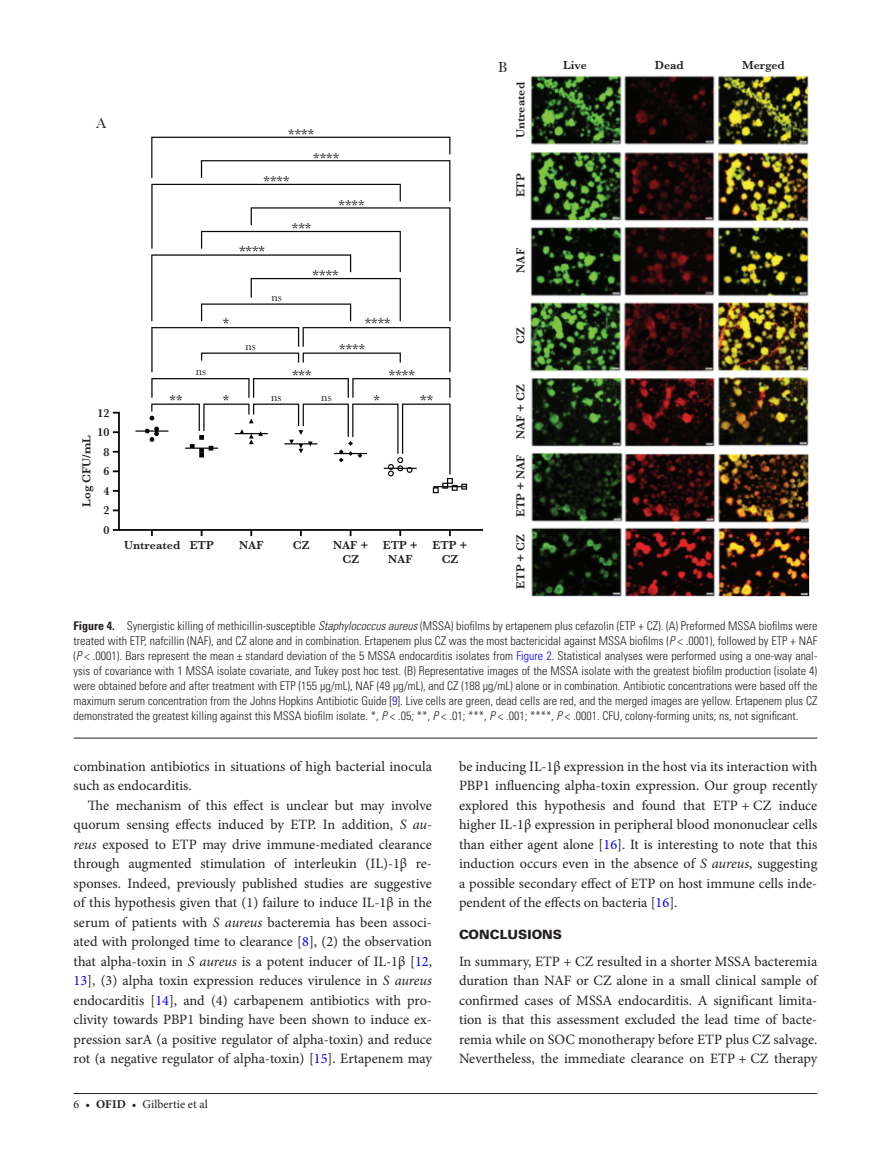
<style>
.page{position:relative;width:891px;height:1174px;background:#fff}
.page>*{position:absolute;margin:0;border:0;box-sizing:border-box;transform-origin:0 0}
.t1{font:15px "Baskerville MT Std";color:#231f20}
.TextInd{font:14.25px/19.5px "Minion Pro";color:#231f20;text-align:justify}
.Text{font:14.25px/19.5px "Minion Pro";color:#231f20;text-align:justify}
.HeadA{font:900 12.75px "Univers LT Std";color:#231f20}
.FigCapt_rule{font:300 condensed 12px/15px "Univers LT Std";color:#231f20;text-align:justify}
.t2{font:600 12px/19.5px "Baskerville MT Std";color:#231f20;text-align:center}
.t3{font:12px "Minion Pro";color:#231f20}
.t4{font:12px "Baskerville MT Std";color:#231f20}
.s1{font-weight:700}
.s2{font-style:italic}
.s3{color:#00f}
</style>
<div class="page">
<hr style="left:74px;top:1093px;width:743px;height:1px;background:#231f20">
<img style="left:112px;top:75px;width:698px;height:522px">
<hr style="left:74px;top:738px;width:743px;height:1px;background:#231f20">
<p class="t1" style="left:96px;top:115px;width:12px">A</p>
<p class="t2" style="left:98px;top:403px;width:13px">12</p>
<p class="t2" style="left:98px;top:423px;width:13px">10<br>8<br>6<br>4</p>
<p class="t2" style="left:77px;top:507px;width:73px;rotate:-90deg">Log CFU/mL</p>
<p class="t2" style="left:104px;top:500px;width:7px;text-align:left">2<br>0</p>
<p class="t2" style="left:170px;top:389px;width:15px">**</p>
<p class="t4" style="left:196px;top:364px;width:12px">ns</p>
<p class="t2" style="left:288px;top:123px;width:28px">****</p>
<p class="t2" style="left:264px;top:171px;width:28px">****</p>
<p class="t2" style="left:313px;top:147px;width:28px">****</p>
<p class="t2" style="left:339px;top:194px;width:28px">****</p>
<p class="t2" style="left:239px;top:241px;width:28px">****</p>
<p class="t2" style="left:223px;top:312px;width:8px">*</p>
<p class="t4" style="left:272px;top:290px;width:12px">ns</p>
<p class="t4" style="left:245px;top:339px;width:12px">ns</p>
<p class="t2" style="left:292px;top:217px;width:21px">***</p>
<p class="t2" style="left:313px;top:264px;width:28px">****</p>
<p class="t2" style="left:365px;top:312px;width:28px">****</p>
<p class="t2" style="left:339px;top:338px;width:28px">****</p>
<p class="t2" style="left:292px;top:364px;width:21px">***</p>
<p class="t2" style="left:389px;top:364px;width:28px">****</p>
<p class="t2" style="left:223px;top:389px;width:8px">*</p>
<p class="t2" style="left:373px;top:389px;width:8px">*</p>
<p class="t4" style="left:271px;top:390px;width:12px">ns</p>
<p class="t2" style="left:420px;top:389px;width:15px">**</p>
<p class="t4" style="left:321px;top:390px;width:12px">ns</p>
<p class="t1" style="left:498px;top:59px;width:11px">B</p>
<p class="t2" style="left:511px;top:138px;width:58px;rotate:-90deg">Untreated</p>
<p class="t2" style="left:511px;top:197px;width:26px;rotate:-90deg">ETP</p>
<p class="t2" style="left:511px;top:273px;width:26px;rotate:-90deg">NAF</p>
<p class="t2" style="left:511px;top:344px;width:18px;rotate:-90deg">CZ</p>
<p class="t2" style="left:511px;top:439px;width:56px;rotate:-90deg">NAF + CZ</p>
<p class="t2" style="left:511px;top:517px;width:64px;rotate:-90deg">ETP + NAF</p>
<p class="t2" style="left:124px;top:535px;width:91px">Untreated ETP</p>
<p class="t2" style="left:239px;top:535px;width:26px">NAF</p>
<p class="t2" style="left:293px;top:535px;width:18px">CZ</p>
<p class="t2" style="left:333px;top:538px;width:37px;line-height:14.4px">NAF +<br>CZ</p>
<p class="t2" style="left:383px;top:538px;width:37px;line-height:14.4px">ETP +<br>NAF</p>
<p class="t2" style="left:433px;top:538px;width:37px;line-height:14.4px">ETP +<br>CZ</p>
<p class="t2" style="left:511px;top:589px;width:56px;rotate:-90deg">ETP + CZ</p>
<p class="t2" style="left:563px;top:56px;width:25px">Live</p>
<p class="t2" style="left:655px;top:56px;width:31px">Dead</p>
<p class="t2" style="left:742px;top:56px;width:44px">Merged</p>
<p class="FigCapt_rule" style="left:74px;top:618px;width:745px"><span class="s1">Figure 4.</span> Synergistic killing of methicillin-susceptible <span class="s2">Staphylococcus aureus</span> (MSSA) biofilms by ertapenem plus cefazolin (ETP + CZ). (A) Preformed MSSA biofilms were treated with ETP, nafcillin (NAF), and CZ alone and in combination. Ertapenem plus CZ was the most bactericidal against MSSA biofilms (<span class="s2">P</span> &lt; .0001), followed by ETP + NAF (<span class="s2">P</span> &lt; .0001). Bars represent the mean ± standard deviation of the 5 MSSA endocarditis isolates from <span class="s3">Figure 2</span>. Statistical analyses were performed using a one-way anal&shy;ysis of covariance with 1 MSSA isolate covariate, and Tukey post hoc test. (B) Representative images of the MSSA isolate with the greatest biofilm production (isolate 4) were obtained before and after treatment with ETP (155 µg/mL), NAF (49 µg/mL), and CZ (188 µg/mL) alone or in combination. Antibiotic concentrations were based off the maximum serum concentration from the Johns Hopkins Antibiotic Guide [<span class="s3">9</span>]. Live cells are green, dead cells are red, and the merged images are yellow. Ertapenem plus CZ demonstrated the greatest killing against this MSSA biofilm isolate. *, <span class="s2">P</span> &lt; .05; **, <span class="s2">P</span> &lt; .01; ***, <span class="s2">P</span> &lt; .001; ****, <span class="s2">P</span> &lt; .0001. CFU, colony-forming units; ns, not significant.</p>
<p class="TextInd" style="left:74px;top:756px;width:360px">combination antibiotics in situations of high bacterial inocula such as endocarditis.</p>
<p class="TextInd" style="left:74px;top:795px;width:360px;text-indent:14px">The mechanism of this effect is unclear but may involve quorum sensing effects induced by ETP. In addition, <span class="s2">S au&shy;reus</span> exposed to ETP may drive immune-mediated clearance through augmented stimulation of interleukin (IL)-1β re&shy;sponses. Indeed, previously published studies are suggestive of this hypothesis given that (1) failure to induce IL-1β in the serum of patients with <span class="s2">S aureus</span> bacteremia has been associ&shy;ated with prolonged time to clearance [<span class="s3">8</span>], (2) the observation that alpha-toxin in <span class="s2">S aureus</span> is a potent inducer of IL-1β [<span class="s3">12</span>, <span class="s3">13</span>], (3) alpha toxin expression reduces virulence in <span class="s2">S aureus </span>endocarditis [<span class="s3">14</span>], and (4) carbapenem antibiotics with pro&shy;clivity towards PBP1 binding have been shown to induce ex&shy;pression sarA (a positive regulator of alpha-toxin) and reduce rot (a negative regulator of alpha-toxin) [<span class="s3">15</span>]. Ertapenem may</p>
<p class="t3" style="left:74px;top:1096px;width:136px">6 • <span class="s1">OFID</span> • Gilbertie et al</p>
<p class="TextInd" style="left:459px;top:756px;width:360px">be inducing IL-1β expression in the host via its interaction with PBP1 influencing alpha-toxin expression. Our group recently explored this hypothesis and found that ETP + CZ induce higher IL-1β expression in peripheral blood mononuclear cells than either agent alone [<span class="s3">16</span>]. It is interesting to note that this induction occurs even in the absence of <span class="s2">S aureus</span>, suggesting a possible secondary effect of ETP on host immune cells inde&shy;pendent of the effects on bacteria [<span class="s3">16</span>].</p>
<p class="HeadA" style="left:459px;top:926px;width:105px">CONCLUSIONS</p>
<p class="Text" style="left:459px;top:951px;width:360px">In summary, ETP + CZ resulted in a shorter MSSA bacteremia duration than NAF or CZ alone in a small clinical sample of confirmed cases of MSSA endocarditis. A significant limita&shy;tion is that this assessment excluded the lead time of bacte&shy;remia while on SOC monotherapy before ETP plus CZ salvage.<br>Nevertheless, the immediate clearance on ETP + CZ therapy</p>
</div>
